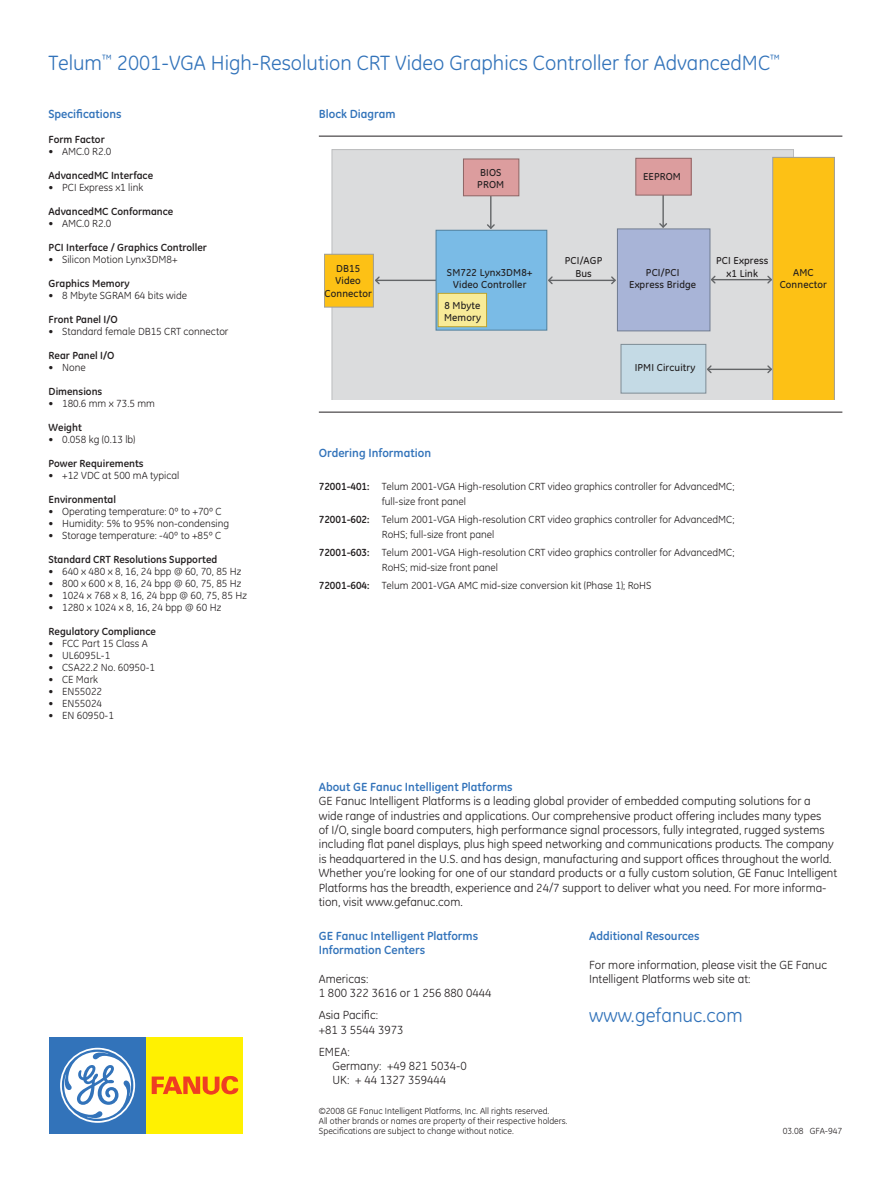
<style>
.page{position:relative;width:891px;height:1188px;background:#fff}
.page>*{position:absolute;margin:0;border:0;box-sizing:border-box;transform-origin:0 0}
.t1{font:21px "GE Inspira";color:#3273ba}
.t2{font:19.5px "GE Inspira";color:#3273ba}
.t3{font:12px/14.4px "GE Inspira";color:#231f20}
.t4{font:700 12px/14.4px "GE Inspira";color:#3273ba}
.t5{font:10.5px/15px "GE Inspira";color:#231f20}
.t6{font:700 10.5px "GE Inspira";color:#231f20}
.t7{font:500 10.35px/12.3px "GE Inspira";letter-spacing:.015em;color:#201d1e;text-align:center}
.t8{font:9px/9.8px "GE Inspira";color:#231f20}
.s1{font-weight:700}
</style>
<div class="page">
<div style="left:49px;top:1038px;width:97px;height:96px;background:#3273ba"></div>
<svg style="left:60px;top:1048px;width:75px;height:75px"></svg>
<div style="left:146px;top:1038px;width:97px;height:96px;background:#fff101"></div>
<svg style="left:152px;top:1076px;width:87px;height:19px"></svg>
<hr style="left:319px;top:136px;width:523px;height:1px;background:#231f20">
<hr style="left:319px;top:412px;width:523px;height:1px;background:#231f20">
<div style="left:332px;top:149px;width:462px;height:251px;background:#dbdcdd"></div>
<hr style="left:490px;top:193px;width:2px;height:36px;background:#636567">
<svg style="left:486px;top:223px;width:10px;height:7px"></svg>
<hr style="left:662px;top:193px;width:2px;height:35px;background:#636567">
<svg style="left:658px;top:222px;width:10px;height:7px"></svg>
<svg style="left:547px;top:275px;width:70px;height:11px"></svg>
<hr style="left:375px;top:280px;width:64px;height:1px;background:#636567">
<svg style="left:374px;top:275px;width:7px;height:11px"></svg>
<div style="left:436px;top:230px;width:111px;height:100px;background:#7abbe6"></div>
<div style="left:436px;top:230px;width:111px;height:100px;border:1px solid #52819d"></div>
<div style="left:621px;top:344px;width:85px;height:49px;background:#c4dae5"></div>
<div style="left:621px;top:344px;width:85px;height:49px;border:1px solid #7e8c95"></div>
<div style="left:617px;top:229px;width:93px;height:102px;background:#a8b4d7"></div>
<div style="left:617px;top:229px;width:93px;height:102px;border:1px solid #717d91"></div>
<div style="left:636px;top:158px;width:55px;height:37px;background:#dc9d9e"></div>
<div style="left:635px;top:158px;width:57px;height:37px;border:1px solid #8e6666"></div>
<div style="left:324px;top:254px;width:49px;height:53px;background:#fdc115"></div>
<div style="left:324px;top:254px;width:50px;height:53px;border:1px solid #9c9e9f"></div>
<svg style="left:706px;top:157px;width:129px;height:243px;background:#e8cc7c"></svg>
<div style="left:438px;top:293px;width:49px;height:34px;background:#f8eb98"></div>
<div style="left:438px;top:293px;width:49px;height:34px;border:1px solid #bba330"></div>
<div style="left:463px;top:159px;width:56px;height:37px;background:#dc9d9e"></div>
<div style="left:463px;top:159px;width:56px;height:37px;border:1px solid #8e6666"></div>
<h1 class="t1" style="left:49px;top:51px;width:733px">Telum<sup>™</sup> 2001-VGA High-Resolution CRT Video Graphics Controller for AdvancedMC<sup>™</sup></h1>
<p class="t4" style="left:319px;top:106px;width:78px">Block Diagram</p>
<p class="t4" style="left:49px;top:106px;width:75px">Specifications</p>
<p class="t6" style="left:49px;top:133px;width:58px">Form Factor</p>
<p class="t5" style="left:49px;top:144px;width:64px">• AMC.0 R2.0</p>
<p class="t6" style="left:49px;top:169px;width:106px">AdvancedMC Interface</p>
<p class="t5" style="left:49px;top:180px;width:96px">• PCI Express x1 link</p>
<p class="t6" style="left:49px;top:205px;width:126px">AdvancedMC Conformance</p>
<p class="t5" style="left:49px;top:216px;width:64px">• AMC.0 R2.0</p>
<p class="t6" style="left:49px;top:241px;width:160px">PCI Interface / Graphics Controller</p>
<p class="t5" style="left:49px;top:252px;width:131px">• Silicon Motion Lynx3DM8+</p>
<p class="t6" style="left:49px;top:277px;width:83px">Graphics Memory</p>
<p class="t5" style="left:49px;top:288px;width:140px">• 8 Mbyte SGRAM 64 bits wide</p>
<p class="t6" style="left:49px;top:313px;width:71px">Front Panel I/O</p>
<p class="t5" style="left:49px;top:324px;width:181px">• Standard female DB15 CRT connector</p>
<p class="t6" style="left:49px;top:349px;width:67px">Rear Panel I/O</p>
<p class="t5" style="left:49px;top:360px;width:39px">• None</p>
<p class="t6" style="left:49px;top:385px;width:55px">Dimensions</p>
<p class="t5" style="left:49px;top:396px;width:108px">• 180.6 mm x 73.5 mm</p>
<p class="t6" style="left:49px;top:421px;width:35px">Weight</p>
<p class="t5" style="left:49px;top:432px;width:88px">• 0.058 kg (0.13 lb)</p>
<p class="t6" style="left:49px;top:457px;width:97px">Power Requirements</p>
<p class="t5" style="left:49px;top:468px;width:132px">• +12 VDC at 500 mA typical</p>
<p class="t6" style="left:49px;top:493px;width:69px">Environmental</p>
<p class="t5" style="left:49px;top:504px;width:175px">• Operating temperature: 0º to +70º C</p>
<p class="t5" style="left:49px;top:516px;width:182px">• Humidity: 5% to 95% non-condensing</p>
<p class="t5" style="left:49px;top:528px;width:174px">• Storage temperature: -40º to +85º C</p>
<p class="t6" style="left:49px;top:553px;width:170px">Standard CRT Resolutions Supported</p>
<p class="t5" style="left:49px;top:564px;width:194px">• 640 x 480 x 8, 16, 24 bpp @ 60, 70, 85 Hz</p>
<p class="t5" style="left:49px;top:576px;width:194px">• 800 x 600 x 8, 16, 24 bpp @ 60, 75, 85 Hz</p>
<p class="t5" style="left:49px;top:588px;width:200px">• 1024 x 768 x 8, 16, 24 bpp @ 60, 75, 85 Hz</p>
<p class="t5" style="left:49px;top:600px;width:174px">• 1280 x 1024 x 8, 16, 24 bpp @ 60 Hz</p>
<p class="t6" style="left:49px;top:625px;width:109px">Regulatory Compliance</p>
<p class="t5" style="left:49px;top:636px;width:101px">• FCC Part 15 Class A</p>
<p class="t5" style="left:49px;top:648px;width:63px">• UL6095L-1</p>
<p class="t5" style="left:49px;top:660px;width:108px">• CSA22.2 No. 60950-1</p>
<p class="t5" style="left:49px;top:672px;width:51px">• CE Mark</p>
<p class="t5" style="left:49px;top:684px;width:55px">• EN55022</p>
<p class="t5" style="left:49px;top:696px;width:55px">• EN55024</p>
<p class="t5" style="left:49px;top:708px;width:67px">• EN 60950-1</p>
<p class="t7" style="left:477px;top:166px;width:28px;text-align:left">BIOS<br>PROM</p>
<p class="t7" style="left:643px;top:170px;width:39px">EEPROM</p>
<p class="t7" style="left:565px;top:255px;width:39px">PCI/AGP<br>Bus</p>
<p class="t7" style="left:716px;top:255px;width:54px">PCI Express x1 Link</p>
<p class="t7" style="left:325px;top:262px;width:49px">DB15<br>Video<br>Connector</p>
<p class="t7" style="left:629px;top:266px;width:69px">PCI/PCI<br>Express Bridge</p>
<p class="t7" style="left:447px;top:266px;width:87px">SM722 Lynx3DM8+<br>Video Controller</p>
<p class="t7" style="left:780px;top:266px;width:49px">AMC<br>Connector</p>
<p class="t7" style="left:444px;top:299px;width:38px;text-align:left">8 Mbyte<br>Memory</p>
<p class="t7" style="left:635px;top:362px;width:62px">IPMI Circuitry</p>
<p class="t4" style="left:319px;top:445px;width:114px">Ordering Information</p>
<p class="t5" style="left:382px;top:479px;width:354px;text-indent:-63px"><span class="s1">72001-401:</span> Telum 2001-VGA High-resolution CRT video graphics controller for AdvancedMC; full-size front panel</p>
<p class="t5" style="left:382px;top:512px;width:354px;text-indent:-63px"><span class="s1">72001-602:</span> Telum 2001-VGA High-resolution CRT video graphics controller for AdvancedMC;<br>RoHS; full-size front panel</p>
<p class="t5" style="left:382px;top:545px;width:354px;text-indent:-63px"><span class="s1">72001-603:</span> Telum 2001-VGA High-resolution CRT video graphics controller for AdvancedMC;<br>RoHS; mid-size front panel</p>
<p class="t5" style="left:319px;top:578px;width:334px"><span class="s1">72001-604:</span> Telum 2001-VGA AMC mid-size conversion kit (Phase 1); RoHS</p>
<p class="t4" style="left:319px;top:779px;width:195px">About GE Fanuc Intelligent Platforms</p>
<p class="t3" style="left:319px;top:794px;width:520px">GE Fanuc Intelligent Platforms is a leading global provider of embedded computing solutions for a wide range of industries and applications. Our comprehensive product offering includes many types<br>of I/O, single board computers, high performance signal processors, fully integrated, rugged systems including flat panel displays, plus high speed networking and communications products. The company is headquartered in the U.S. and has design, manufacturing and support offices throughout the world.<br>Whether you’re looking for one of our standard products or a fully custom solution, GE Fanuc Intelligent Platforms has the breadth, experience and 24/7 support to deliver what you need. For more informa&shy;tion, visit www.gefanuc.com.</p>
<p class="t4" style="left:319px;top:928px;width:161px">GE Fanuc Intelligent Platforms<br>Information Centers</p>
<p class="t3" style="left:319px;top:972px;width:174px">Americas:<br>1 800 322 3616 or 1 256 880 0444</p>
<p class="t3" style="left:319px;top:1008px;width:86px">Asia Pacific:<br>+81 3 5544 3973</p>
<p class="t3" style="left:332px;top:1044px;width:136px;text-indent:-14px">EMEA:<br>Germany: +49 821 5034-0<br>UK: + 44 1327 359444</p>
<p class="t8" style="left:319px;top:1106px;width:250px">©2008 GE Fanuc Intelligent Platforms, Inc. All rights reserved.<br>All other brands or names are property of their respective holders.<br>Specifications are subject to change without notice.</p>
<p class="t4" style="left:589px;top:928px;width:112px">Additional Resources</p>
<p class="t3" style="left:589px;top:957px;width:240px">For more information, please visit the GE Fanuc<br>Intelligent Platforms web site at:</p>
<h2 class="t2" style="left:589px;top:1004px;width:155px">www.gefanuc.com</h2>
<p class="t8" style="left:783px;top:1126px;width:61px">03.08 GFA-947</p>
</div>
